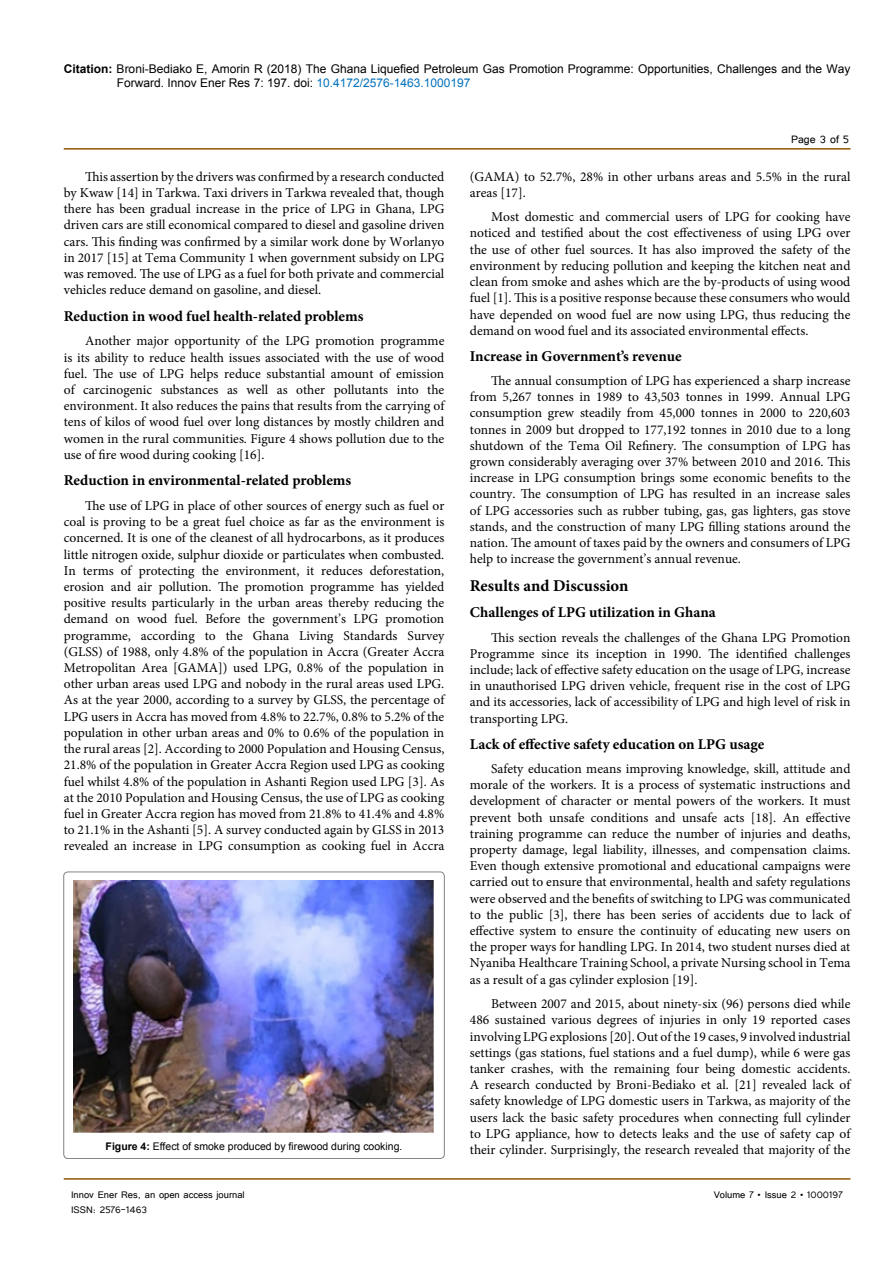
<style>
.page{position:relative;width:893px;height:1263px;background:#fff}
.page>*{position:absolute;margin:0;border:0;box-sizing:border-box;transform-origin:0 0}
.t1{font:700 16.5px "Minion Pro";color:#000}
.t2{font:700 15px "Minion Pro";color:#000}
.t3{font:13.5px/16.2px "Minion Pro";color:#000;text-align:justify}
.t4{font:13.5px "Tunga";color:#000}
.t5{font:12px/14.4px "Arial";color:#000}
.t6{font:12px "Tunga";color:#000}
.t7{font:10.5px "Arial";color:#000}
.s1{font-weight:700}
.s2{color:#0072bc}
</style>
<div class="page">
<hr style="left:64px;top:148px;width:786px;height:2px;background:#905501">
<hr style="left:64px;top:1179px;width:786px;height:1px;background:#905501">
<img style="left:73px;top:880px;width:361px;height:253px">
<div style="left:64px;top:872px;width:380px;height:286px;border:1px solid #000;border-radius:4px"></div>
<p class="t5" style="left:117px;top:61px;width:735px;text-indent:-53px"><span class="s1">Citation:</span> Broni-Bediako E, Amorin R (2018) The Ghana Liquefied Petroleum Gas Promotion Programme: Opportunities, Challenges and the Way<br>Forward. Innov Ener Res 7: 197. doi: <span class="s2">10.4172/2576-1463.1000197</span></p>
<p class="t3" style="left:64px;top:168px;width:382px;text-indent:21px">This assertion by the drivers was confirmed by a research conducted by Kwaw [14] in Tarkwa. Taxi drivers in Tarkwa revealed that, though there has been gradual increase in the price of LPG in Ghana, LPG driven cars are still economical compared to diesel and gasoline driven cars. This finding was confirmed by a similar work done by Worlanyo in 2017 [15] at Tema Community 1 when government subsidy on LPG was removed. The use of LPG as a fuel for both private and commercial vehicles reduce demand on gasoline, and diesel.</p>
<p class="t2" style="left:64px;top:305px;width:301px">Reduction in wood fuel health-related problems</p>
<p class="t3" style="left:64px;top:333px;width:382px;text-indent:21px">Another major opportunity of the LPG promotion programme is its ability to reduce health issues associated with the use of wood fuel. The use of LPG helps reduce substantial amount of emission of carcinogenic substances as well as other pollutants into the environment. It also reduces the pains that results from the carrying of tens of kilos of wood fuel over long distances by mostly children and women in the rural communities. Figure 4 shows pollution due to the use of fire wood during cooking [16].</p>
<p class="t2" style="left:64px;top:470px;width:289px">Reduction in environmental-related problems</p>
<p class="t3" style="left:64px;top:498px;width:382px;text-indent:21px">The use of LPG in place of other sources of energy such as fuel or coal is proving to be a great fuel choice as far as the environment is concerned. It is one of the cleanest of all hydrocarbons, as it produces little nitrogen oxide, sulphur dioxide or particulates when combusted.<br>In terms of protecting the environment, it reduces deforestation, erosion and air pollution. The promotion programme has yielded positive results particularly in the urban areas thereby reducing the demand on wood fuel. Before the government’s LPG promotion programme, according to the Ghana Living Standards Survey (GLSS) of 1988, only 4.8% of the population in Accra (Greater Accra Metropolitan Area [GAMA]) used LPG, 0.8% of the population in other urban areas used LPG and nobody in the rural areas used LPG.<br>As at the year 2000, according to a survey by GLSS, the percentage of LPG users in Accra has moved from 4.8% to 22.7%, 0.8% to 5.2% of the population in other urban areas and 0% to 0.6% of the population in the rural areas [2]. According to 2000 Population and Housing Census, 21.8% of the population in Greater Accra Region used LPG as cooking fuel whilst 4.8% of the population in Ashanti Region used LPG [3]. As at the 2010 Population and Housing Census, the use of LPG as cooking fuel in Greater Accra region has moved from 21.8% to 41.4% and 4.8% to 21.1% in the Ashanti [5]. A survey conducted again by GLSS in 2013 revealed an increase in LPG consumption as cooking fuel in Accra</p>
<p class="t7" style="left:106px;top:1139px;width:298px"><span class="s1">Figure 4:</span> Effect of smoke produced by firewood during cooking.</p>
<p class="t4" style="left:791px;top:131px;width:59px">Page 3 of 5</p>
<p class="t3" style="left:470px;top:168px;width:382px">(GAMA) to 52.7%, 28% in other urbans areas and 5.5% in the rural areas [17].</p>
<p class="t3" style="left:470px;top:209px;width:382px;text-indent:21px">Most domestic and commercial users of LPG for cooking have noticed and testified about the cost effectiveness of using LPG over the use of other fuel sources. It has also improved the safety of the environment by reducing pollution and keeping the kitchen neat and clean from smoke and ashes which are the by-products of using wood fuel [1]. This is a positive response because these consumers who would have depended on wood fuel are now using LPG, thus reducing the demand on wood fuel and its associated environmental effects.</p>
<p class="t2" style="left:470px;top:345px;width:213px">Increase in Government’s revenue</p>
<p class="t3" style="left:470px;top:373px;width:382px;text-indent:21px">The annual consumption of LPG has experienced a sharp increase from 5,267 tonnes in 1989 to 43,503 tonnes in 1999. Annual LPG consumption grew steadily from 45,000 tonnes in 2000 to 220,603 tonnes in 2009 but dropped to 177,192 tonnes in 2010 due to a long shutdown of the Tema Oil Refinery. The consumption of LPG has grown considerably averaging over 37% between 2010 and 2016. This increase in LPG consumption brings some economic benefits to the country. The consumption of LPG has resulted in an increase sales of LPG accessories such as rubber tubing, gas, gas lighters, gas stove stands, and the construction of many LPG filling stations around the nation. The amount of taxes paid by the owners and consumers of LPG help to increase the government’s annual revenue.</p>
<p class="t1" style="left:470px;top:574px;width:160px">Results and Discussion</p>
<p class="t2" style="left:470px;top:602px;width:247px">Challenges of LPG utilization in Ghana</p>
<p class="t3" style="left:470px;top:629px;width:382px;text-indent:21px">This section reveals the challenges of the Ghana LPG Promotion Programme since its inception in 1990. The identified challenges include; lack of effective safety education on the usage of LPG, increase in unauthorised LPG driven vehicle, frequent rise in the cost of LPG and its accessories, lack of accessibility of LPG and high level of risk in transporting LPG.</p>
<p class="t2" style="left:470px;top:733px;width:296px">Lack of effective safety education on LPG usage</p>
<p class="t3" style="left:470px;top:760px;width:382px;text-indent:21px">Safety education means improving knowledge, skill, attitude and morale of the workers. It is a process of systematic instructions and development of character or mental powers of the workers. It must prevent both unsafe conditions and unsafe acts [18]. An effective training programme can reduce the number of injuries and deaths, property damage, legal liability, illnesses, and compensation claims.<br>Even though extensive promotional and educational campaigns were carried out to ensure that environmental, health and safety regulations were observed and the benefits of switching to LPG was communicated to the public [3], there has been series of accidents due to lack of effective system to ensure the continuity of educating new users on the proper ways for handling LPG. In 2014, two student nurses died at Nyaniba Healthcare Training School, a private Nursing school in Tema as a result of a gas cylinder explosion [19].</p>
<p class="t3" style="left:470px;top:996px;width:382px;text-indent:21px">Between 2007 and 2015, about ninety-six (96) persons died while 486 sustained various degrees of injuries in only 19 reported cases involving LPG explosions [20]. Out of the 19 cases, 9 involved industrial settings (gas stations, fuel stations and a fuel dump), while 6 were gas tanker crashes, with the remaining four being domestic accidents.<br>A research conducted by Broni-Bediako et al. [21] revealed lack of safety knowledge of LPG domestic users in Tarkwa, as majority of the users lack the basic safety procedures when connecting full cylinder to LPG appliance, how to detects leaks and the use of safety cap of their cylinder. Surprisingly, the research revealed that majority of the</p>
<p class="t6" style="left:71px;top:1187px;width:175px">Innov Ener Res, an open access journal</p>
<p class="t6" style="left:714px;top:1187px;width:131px">Volume 7 • Issue 2 • 1000197</p>
<p class="t6" style="left:71px;top:1202px;width:77px">ISSN: 2576-1463</p>
</div>
